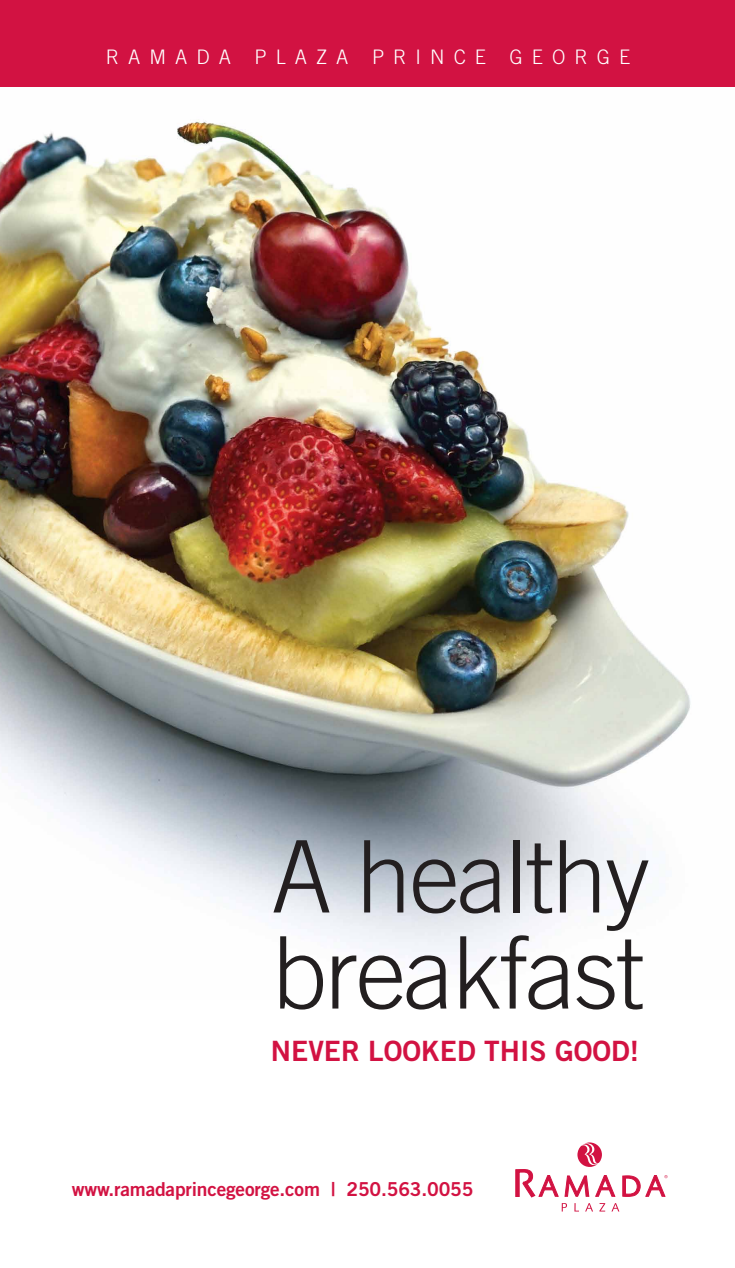
<style>
.page{position:relative;width:735px;height:1268px;background:#fff}
.page>*{position:absolute;margin:0;border:0;box-sizing:border-box;transform-origin:0 0}
.t1{font:300 100px/96px "Trade Gothic";letter-spacing:-.02em;color:#231f20}
.t2{font:28px "Trade Gothic Bold Two";color:#d21242}
.t3{font:300 20px "Trade Gothic";letter-spacing:.45em;color:#fff}
.t4{font:19.2px "Trade Gothic Bold Two";letter-spacing:-.01em;color:#d21242}
</style>
<div class="page">
<img style="left:0;top:120px;width:691px;height:841px">
<div style="left:0;top:0;width:734px;height:87px;background:#d21242"></div>
<svg style="left:515px;top:645px;width:152px;height:566px"></svg>
<p class="t3" style="left:106px;top:45px;width:525px">RAMADA PLAZA PRINCE GEORGE</p>
<h1 class="t1" style="left:271px;top:827px;width:380px">A healthy breakfast</h1>
<h2 class="t2" style="left:271px;top:1033px;width:369px">NEVER LOOKED THIS GOOD!</h2>
<p class="t4" style="left:72px;top:1177px;width:403px">www.ramadaprincegeorge.com | 250.563.0055</p>
</div>
